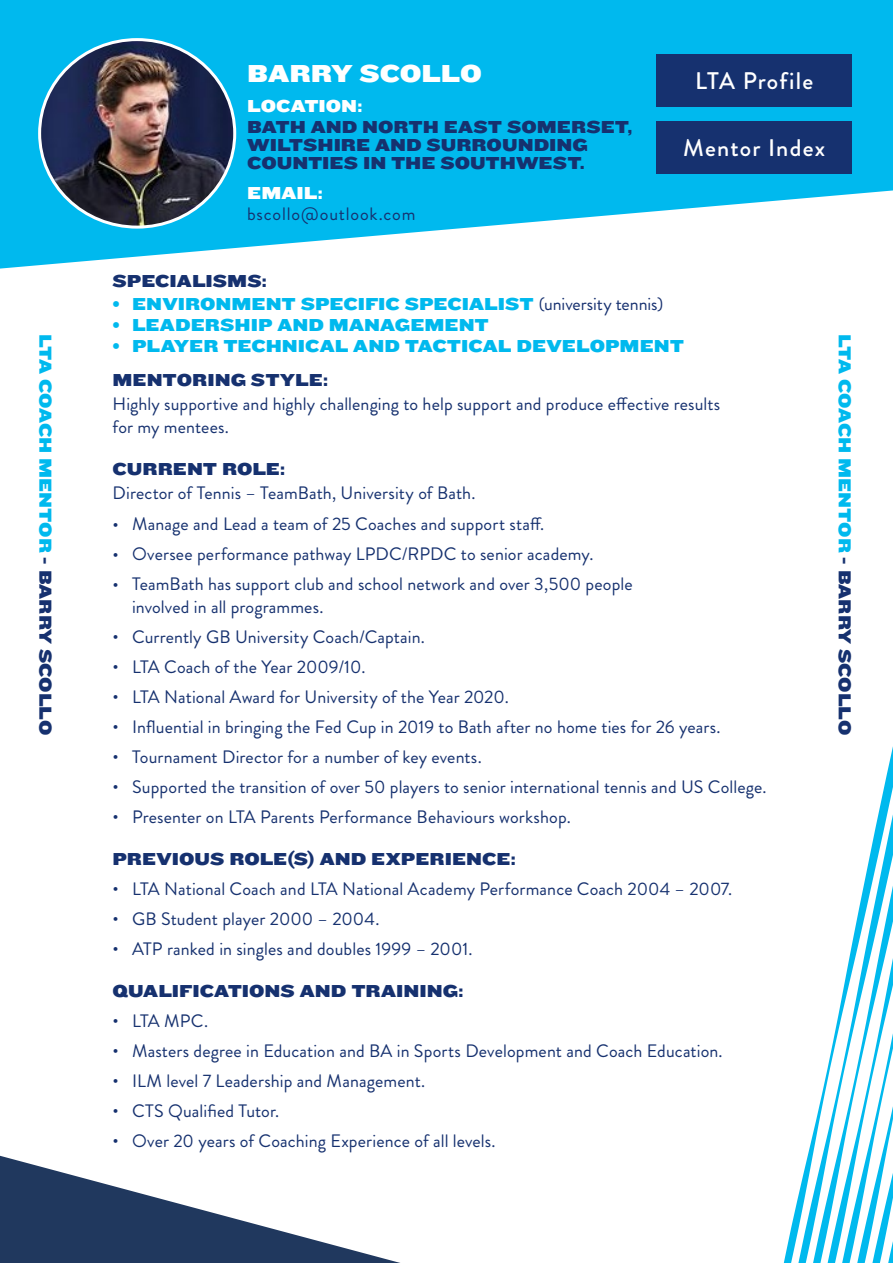
<style>
.page{position:relative;width:893px;height:1263px;background:#fff}
.page>*{position:absolute;margin:0;border:0;box-sizing:border-box;transform-origin:0 0}
.Bio_Name{font:25.5px "Knockout 73 Full Heviweight";letter-spacing:-.005em;color:#fff}
.t1{font:500 24px "Brandon Grotesque";letter-spacing:.05em;color:#fff}
.Bio_Body{font:18px/22.5px "Brandon Grotesque";letter-spacing:.005em;color:#16316f}
.t2{font:18px "Knockout 73 Full Heviweight";color:#00b9ee}
.Bio_H1{font:18px "Knockout 73 Full Heviweight";color:#16316f}
.Bio_Location{font:18px/18px "Knockout 73 Full Heviweight";color:#16316f}
.Bio_Email{font:18px "Brandon Grotesque";letter-spacing:.045em;color:#16316f}
.Bio_Details_H1{font:18px "Knockout 73 Full Heviweight";color:#fff}
.s1{font-family:"Brandon Grotesque";color:#16306f}
.s2{color:#16316f}
</style>
<div class="page">
<svg style="left:0;top:1155px;width:400px;height:108px"></svg>
<svg style="left:0;top:0;width:892px;height:269px;fill:#00b9ee"></svg>
<svg style="left:783px;top:1206px;width:13px;height:57px"></svg>
<svg style="left:796px;top:1146px;width:14px;height:117px"></svg>
<svg style="left:810px;top:1085px;width:14px;height:178px"></svg>
<svg style="left:824px;top:751px;width:68px;height:512px"></svg>
<div style="left:656px;top:54px;width:195px;height:52px;background:#16316f"></div>
<img style="left:40px;top:40px;width:195px;height:187px">
<div style="left:656px;top:122px;width:195px;height:52px;background:#16316f"></div>
<p class="Bio_Name" style="left:247px;top:55px;width:236px">BARRY SCOLLO</p>
<p class="Bio_Details_H1" style="left:247px;top:93px;width:117px">LOCATION:</p>
<p class="Bio_Location" style="left:247px;top:117px;width:387px">BATH AND NORTH EAST SOMERSET,<br>WILTSHIRE AND SURROUNDING<br>COUNTIES IN THE SOUTHWEST.</p>
<p class="Bio_Details_H1" style="left:247px;top:180px;width:77px">EMAIL:</p>
<p class="Bio_Email" style="left:247px;top:201px;width:170px">bscollo@outlook.com</p>
<p class="t1" style="left:695px;top:64px;width:120px">LTA Profile</p>
<p class="t1" style="left:683px;top:131px;width:143px">Mentor Index</p>
<p class="Bio_H1" style="left:112px;top:269px;width:156px">SPECIALISMS:</p>
<p class="t2" style="left:112px;top:291px;width:552px">• ENVIRONMENT SPECIFIC SPECIALIST <span class="s1">(university tennis)</span></p>
<p class="t2" style="left:112px;top:312px;width:378px">• LEADERSHIP AND MANAGEMENT</p>
<p class="t2" style="left:112px;top:333px;width:573px">• PLAYER TECHNICAL AND TACTICAL DEVELOPMENT</p>
<p class="Bio_H1" style="left:112px;top:368px;width:217px">MENTORING STYLE:</p>
<p class="Bio_Body" style="left:112px;top:393px;width:609px">Highly supportive and highly challenging to help support and produce effective results for my mentees.</p>
<p class="Bio_H1" style="left:112px;top:456px;width:174px">CURRENT ROLE:</p>
<p class="Bio_Body" style="left:112px;top:482px;width:364px">Director of Tennis – TeamBath, University of Bath.</p>
<p class="Bio_Body" style="left:112px;top:513px;width:433px">• Manage and Lead a team of 25 Coaches and support staff.</p>
<p class="Bio_Body" style="left:112px;top:543px;width:482px">• Oversee performance pathway LPDC/RPDC to senior academy.</p>
<p class="Bio_Body" style="left:132px;top:573px;width:502px;text-indent:-20px">• TeamBath has support club and school network and over 3,500 people involved in all programmes.</p>
<p class="Bio_Body" style="left:112px;top:626px;width:314px">• Currently GB University Coach/Captain.</p>
<p class="Bio_Body" style="left:112px;top:656px;width:254px">• LTA Coach of the Year 2009/10.</p>
<p class="Bio_Body" style="left:112px;top:686px;width:398px">• LTA National Award for University of the Year 2020.</p>
<p class="Bio_Body" style="left:112px;top:716px;width:609px">• Influential in bringing the Fed Cup in 2019 to Bath after no home ties for 26 years.</p>
<p class="Bio_Body" style="left:112px;top:746px;width:371px">• Tournament Director for a number of key events.</p>
<p class="Bio_Body" style="left:112px;top:776px;width:655px">• Supported the transition of over 50 players to senior international tennis and US College.</p>
<p class="Bio_Body" style="left:112px;top:806px;width:460px">• Presenter on LTA Parents Performance Behaviours workshop.</p>
<p class="Bio_H1" style="left:112px;top:846px;width:404px">PREVIOUS ROLE(S) AND EXPERIENCE:</p>
<p class="Bio_Body" style="left:112px;top:878px;width:621px">• LTA National Coach and LTA National Academy Performance Coach 2004 – 2007.</p>
<p class="Bio_Body" style="left:112px;top:908px;width:268px">• GB Student player 2000 – 2004.</p>
<p class="Bio_Body" style="left:112px;top:938px;width:361px">• ATP ranked in singles and doubles 1999 – 2001.</p>
<p class="Bio_H1" style="left:112px;top:978px;width:352px">QUALIFICATIONS AND TRAINING:</p>
<p class="Bio_Body" style="left:112px;top:1010px;width:97px">• LTA MPC.</p>
<p class="Bio_Body" style="left:112px;top:1040px;width:611px">• Masters degree in Education and BA in Sports Development and Coach Education.</p>
<p class="Bio_Body" style="left:112px;top:1070px;width:314px">• ILM level 7 Leadership and Management.</p>
<p class="Bio_Body" style="left:112px;top:1100px;width:168px">• CTS Qualified Tutor.</p>
<p class="Bio_Body" style="left:112px;top:1130px;width:384px">• Over 20 years of Coaching Experience of all levels.</p>
<p class="t2" style="left:58px;top:334px;width:401px;rotate:90deg">LTA COACH MENTOR <span class="s2">- Barry Scollo</span></p>
<p class="t2" style="left:857px;top:334px;width:401px;rotate:90deg">LTA COACH MENTOR <span class="s2">- Barry Scollo</span></p>
</div>
